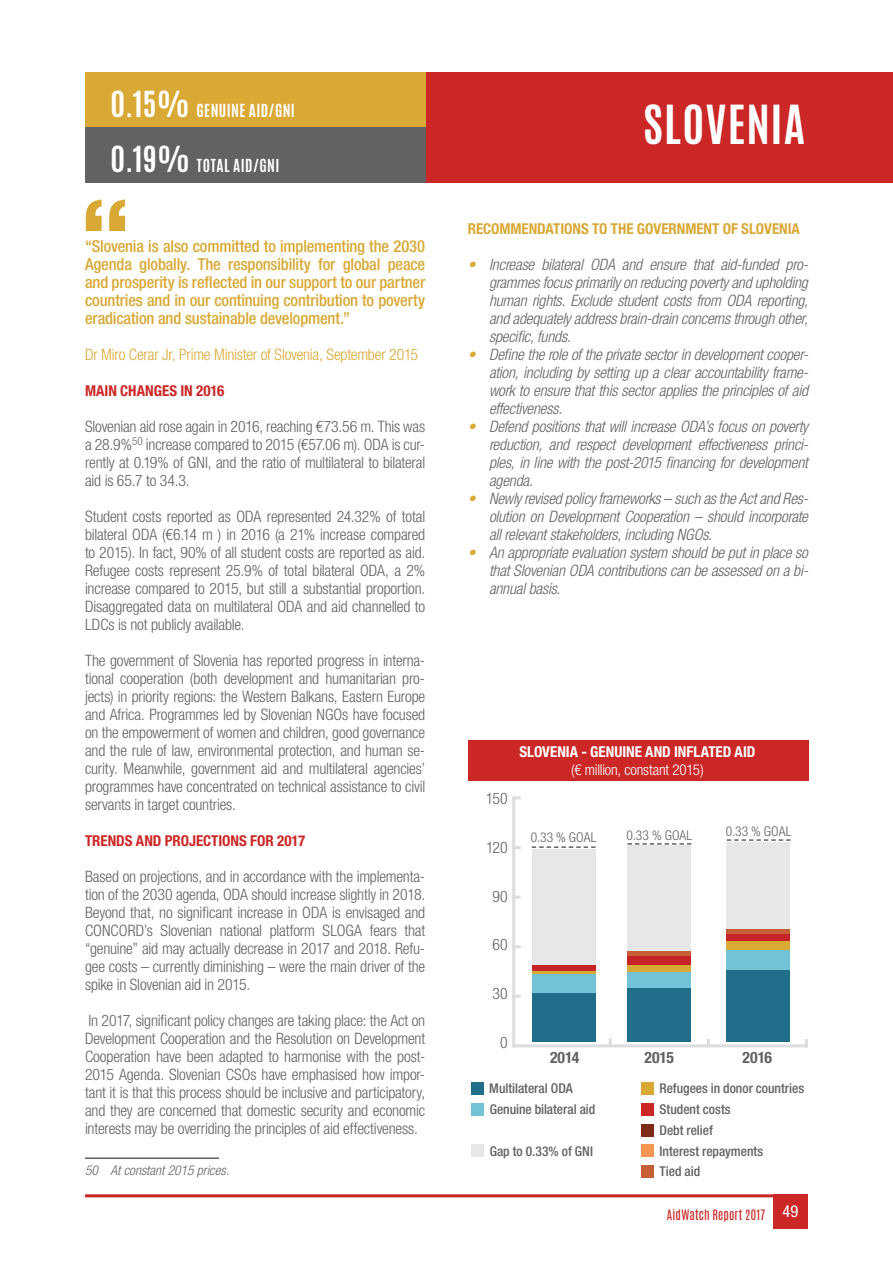
<style>
.page{position:relative;width:893px;height:1263px;background:#fff}
.page>*{position:absolute;margin:0;border:0;box-sizing:border-box;transform-origin:0 0}
.t1{font:700 45px "Antonio";letter-spacing:.025em;color:#fff}
.t2{font:500 condensed 16.5px/18px "Helvetica Neue LT Std";letter-spacing:-.01em;color:#d9a936;text-align:justify}
.t3{font:300 condensed 15.75px/18px "Helvetica Neue LT Std";letter-spacing:-.015em;color:#626163;text-align:justify}
.t4{font:italic 300 condensed 15.75px/18px "Helvetica Neue LT Std";letter-spacing:-.01em;color:#626163;text-align:justify}
.t5{font:300 condensed 15.75px "Helvetica Neue LT Std";letter-spacing:-.015em;color:#d9a936}
.t6{font:700 condensed 15.75px "Helvetica Neue LT Std";color:#626163}
.t7{font:700 condensed 15px "Helvetica Neue LT Std";color:#cc2727}
.t8{font:700 condensed 15px "Helvetica Neue LT Std";letter-spacing:-.005em;color:#d9a936}
.t9{font:700 15px "Antonio";letter-spacing:.03em;color:#fff}
.t10{font:700 condensed 15px "Helvetica Neue LT Std";letter-spacing:-.005em;color:#fff}
.t11{font:300 condensed 15px "Helvetica Neue LT Std";letter-spacing:-.01em;color:#fff}
.t12{font:500 condensed 13.5px/20.7px "Helvetica Neue LT Std";color:#626163}
.t13{font:300 condensed 13.5px "Helvetica Neue LT Std";letter-spacing:.01em;color:#626163}
.t14{font:italic 300 condensed 13.5px "Helvetica Neue LT Std";color:#626163}
.t15{font:12px "Antonio";letter-spacing:.01em;color:#cc2727}
.s1{font-size:30px}
.s2{color:#d9a936}
</style>
<div class="page">
<hr style="left:85px;top:1194px;width:723px;height:3px;background:#cc2727">
<div style="left:774px;top:1194px;width:34px;height:34px;background:#cc2727"></div>
<div style="left:85px;top:72px;width:808px;height:111px;background:#cc2727"></div>
<svg style="left:86px;top:200px;width:39px;height:31px"></svg>
<svg style="left:515px;top:796px;width:6px;height:3px"></svg>
<svg style="left:727px;top:839px;width:64px;height:2px"></svg>
<svg style="left:627px;top:843px;width:64px;height:2px"></svg>
<svg style="left:532px;top:846px;width:63px;height:2px"></svg>
<hr style="left:512px;top:796px;width:3px;height:251px;background:#dcddde">
<svg style="left:515px;top:895px;width:6px;height:3px"></svg>
<hr style="left:512px;top:1044px;width:296px;height:3px;background:#dcddde">
<svg style="left:609px;top:1038px;width:3px;height:6px"></svg>
<svg style="left:707px;top:1039px;width:3px;height:5px"></svg>
<svg style="left:805px;top:1039px;width:3px;height:5px"></svg>
<svg style="left:515px;top:846px;width:6px;height:3px"></svg>
<svg style="left:515px;top:945px;width:6px;height:3px"></svg>
<svg style="left:515px;top:995px;width:6px;height:3px"></svg>
<div style="left:532px;top:849px;width:64px;height:120px;background:#e6e7e8"></div>
<div style="left:627px;top:846px;width:64px;height:107px;background:#e6e7e8"></div>
<div style="left:726px;top:842px;width:64px;height:88px;background:#e6e7e8"></div>
<hr style="left:532px;top:970px;width:64px;height:4px;background:#d9a936">
<div style="left:532px;top:974px;width:64px;height:19px;background:#72c3d7"></div>
<div style="left:627px;top:971px;width:64px;height:17px;background:#72c3d7"></div>
<div style="left:726px;top:950px;width:64px;height:20px;background:#72c3d7"></div>
<div style="left:532px;top:993px;width:64px;height:48px;background:#216e8a"></div>
<div style="left:627px;top:988px;width:64px;height:53px;background:#216e8a"></div>
<div style="left:726px;top:970px;width:64px;height:71px;background:#216e8a"></div>
<div style="left:627px;top:964px;width:64px;height:8px;background:#d9a936"></div>
<div style="left:726px;top:941px;width:64px;height:9px;background:#d9a936"></div>
<div style="left:532px;top:965px;width:64px;height:6px;background:#c72427"></div>
<div style="left:627px;top:956px;width:64px;height:8px;background:#c72427"></div>
<div style="left:726px;top:934px;width:64px;height:7px;background:#c72427"></div>
<hr style="left:627px;top:952px;width:64px;height:4px;background:#c65f35">
<div style="left:726px;top:929px;width:64px;height:5px;background:#c65f35"></div>
<div style="left:85px;top:72px;width:340px;height:56px;background:#d9a936"></div>
<div style="left:85px;top:128px;width:340px;height:55px;background:#626163"></div>
<div style="left:471px;top:1082px;width:13px;height:13px;background:#216e8a"></div>
<div style="left:471px;top:1103px;width:13px;height:12px;background:#72c3d7"></div>
<div style="left:641px;top:1082px;width:12px;height:13px;background:#d9a936"></div>
<div style="left:641px;top:1103px;width:12px;height:12px;background:#cc2727"></div>
<div style="left:641px;top:1123px;width:12px;height:13px;background:#7e2b17"></div>
<div style="left:641px;top:1144px;width:12px;height:13px;background:#f79552"></div>
<div style="left:641px;top:1165px;width:12px;height:13px;background:#c65f35"></div>
<div style="left:471px;top:1144px;width:13px;height:13px;background:#e6e7e8"></div>
<div style="left:468px;top:741px;width:340px;height:40px;background:#cc2727"></div>
<hr style="left:85px;top:1157px;width:134px;height:2px;background:#626163">
<p class="t9" style="left:111px;top:99px;width:186px"><span class="s1">0.15%</span> GENUINE AID/GNI</p>
<p class="t9" style="left:111px;top:155px;width:170px"><span class="s1">0.19%</span> TOTAL AID/GNI</p>
<p class="t2" style="left:85px;top:237px;width:342px">“Slovenia is also committed to implementing the 2030<br>Agenda globally. The responsibility for global peace and prosperity is reflected in our support to our partner countries and in our continuing contribution to poverty eradication and sustainable development.”</p>
<p class="t5" style="left:85px;top:345px;width:335px">Dr Miro Cerar Jr, Prime Minister of Slovenia, September 2015</p>
<p class="t7" style="left:85px;top:382px;width:141px">MAIN CHANGES IN 2016</p>
<p class="t3" style="left:85px;top:417px;width:342px">Slovenian aid rose again in 2016, reaching €73.56 m. This was a 28.9%<sup>50</sup> increase compared to 2015 (€57.06 m). ODA is cur&shy;rently at 0.19% of GNI, and the ratio of multilateral to bilateral aid is 65.7 to 34.3.</p>
<p class="t3" style="left:85px;top:507px;width:342px">Student costs reported as ODA represented 24.32% of total bilateral ODA (€6.14 m ) in 2016 (a 21% increase compared to 2015). In fact, 90% of all student costs are reported as aid.<br>Refugee costs represent 25.9% of total bilateral ODA, a 2% increase compared to 2015, but still a substantial proportion.<br>Disaggregated data on multilateral ODA and aid channelled to LDCs is not publicly available.</p>
<p class="t3" style="left:85px;top:651px;width:342px">The government of Slovenia has reported progress in interna&shy;tional cooperation (both development and humanitarian pro&shy;jects) in priority regions: the Western Balkans, Eastern Europe and Africa. Programmes led by Slovenian NGOs have focused on the empowerment of women and children, good governance and the rule of law, environmental protection, and human se&shy;curity. Meanwhile, government aid and multilateral agencies’ programmes have concentrated on technical assistance to civil servants in target countries.</p>
<p class="t7" style="left:85px;top:832px;width:222px">TRENDS AND PROJECTIONS FOR 2017</p>
<p class="t3" style="left:85px;top:867px;width:342px">Based on projections, and in accordance with the implementa&shy;tion of the 2030 agenda, ODA should increase slightly in 2018.<br>Beyond that, no significant increase in ODA is envisaged and CONCORD’s Slovenian national platform SLOGA fears that “genuine” aid may actually decrease in 2017 and 2018. Refu&shy;gee costs – currently diminishing – were the main driver of the spike in Slovenian aid in 2015.</p>
<p class="t3" style="left:85px;top:1011px;width:342px">In 2017, significant policy changes are taking place: the Act on Development Cooperation and the Resolution on Development Cooperation have been adapted to harmonise with the post-2015 Agenda. Slovenian CSOs have emphasised how impor&shy;tant it is that this process should be inclusive and participatory, and they are concerned that domestic security and economic interests may be overriding the principles of aid effectiveness.</p>
<p class="t14" style="left:85px;top:1162px;width:145px">50 At constant 2015 prices.</p>
<h1 class="t1" style="left:643px;top:91px;width:163px">SLOVENIA</h1>
<p class="t8" style="left:468px;top:220px;width:334px">RECOMMENDATIONS TO THE GOVERNMENT OF SLOVENIA</p>
<p class="t4" style="left:489px;top:256px;width:321px;text-indent:-21px"><span class="s2">•</span> Increase bilateral ODA and ensure that aid-funded pro&shy;grammes focus primarily on reducing poverty and upholding human rights. Exclude student costs from ODA reporting, and adequately address brain-drain concerns through other, specific, funds.</p>
<p class="t4" style="left:489px;top:346px;width:321px;text-indent:-21px"><span class="s2">•</span> Define the role of the private sector in development cooper&shy;ation, including by setting up a clear accountability frame&shy;work to ensure that this sector applies the principles of aid effectiveness.</p>
<p class="t4" style="left:489px;top:418px;width:321px;text-indent:-21px"><span class="s2">•</span> Defend positions that will increase ODA’s focus on poverty reduction, and respect development effectiveness princi&shy;ples, in line with the post-2015 financing for development agenda.</p>
<p class="t4" style="left:489px;top:490px;width:321px;text-indent:-21px"><span class="s2">•</span> Newly revised policy frameworks – such as the Act and Res&shy;olution on Development Cooperation – should incorporate all relevant stakeholders, including NGOs.</p>
<p class="t4" style="left:489px;top:544px;width:321px;text-indent:-21px"><span class="s2">•</span> An appropriate evaluation system should be put in place so that Slovenian ODA contributions can be assessed on a bi&shy;annual basis.</p>
<p class="t3" style="left:486px;top:790px;width:23px">150</p>
<p class="t3" style="left:486px;top:838px;width:23px">120</p>
<p class="t10" style="left:519px;top:743px;width:237px">SLOVENIA - GENUINE AND INFLATED AID</p>
<p class="t11" style="left:571px;top:761px;width:134px">(€ million, constant 2015)</p>
<p class="t13" style="left:531px;top:830px;width:67px">0.33 % GOAL</p>
<p class="t13" style="left:626px;top:827px;width:67px">0.33 % GOAL</p>
<p class="t13" style="left:726px;top:823px;width:67px">0.33 % GOAL</p>
<p class="t3" style="left:492px;top:887px;width:17px">90</p>
<p class="t3" style="left:492px;top:935px;width:17px">60</p>
<p class="t3" style="left:492px;top:984px;width:17px">30</p>
<p class="t3" style="left:500px;top:1033px;width:9px">0</p>
<p class="t6" style="left:550px;top:1047px;width:31px">2014</p>
<p class="t6" style="left:644px;top:1047px;width:31px">2015</p>
<p class="t6" style="left:743px;top:1047px;width:31px">2016</p>
<p class="t12" style="left:489px;top:1078px;width:108px">Multilateral ODA<br>Genuine bilateral aid</p>
<p class="t12" style="left:659px;top:1078px;width:146px">Refugees in donor countries<br>Student costs<br>Debt relief<br>Interest repayments<br>Tied aid</p>
<p class="t12" style="left:490px;top:1140px;width:105px">Gap to 0.33% of GNI</p>
<p class="t15" style="left:667px;top:1206px;width:133px">AidWatch Report 2017 <sup>49</sup></p>
</div>
